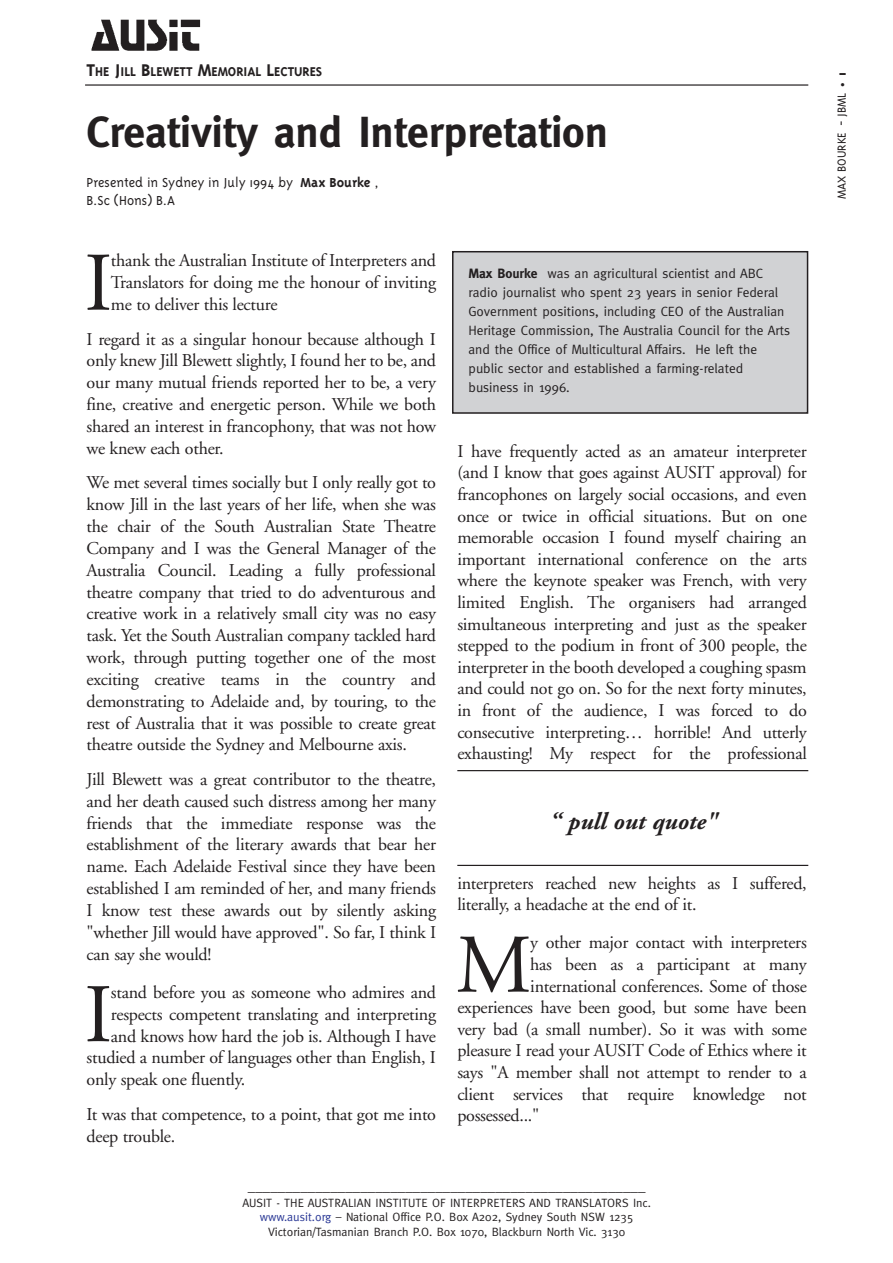
<style>
.page{position:relative;width:893px;height:1263px;background:#fff}
.page>*{position:absolute;margin:0;border:0;box-sizing:border-box;transform-origin:0 0}
.t1{font:83.1px "Adobe Garamond";color:#231f20}
.t2{font:700 43.5px "Meta";color:#231f20}
.t3{font:italic 700 24px "Adobe Garamond";color:#231f20}
.t4{font:18px/21.9px "Adobe Garamond";letter-spacing:-.015em;color:#231f20;text-align:justify}
.t5{font:15px "Meta";color:#231f20}
.t6{font:300 15px/18px "Triplex";color:#231f20}
.t7{font:700 14.7px "Triplex";color:#231f20}
.t8{font:13.5px/19px "Meta";color:#231f20}
.t9{font:300 13.5px "Triplex";color:#231f20}
.t10{font:12px/14.1px "Meta";color:#231f20;text-align:center}
.s1{font-size:19.5px}
.s2{font-weight:700}
.s3{color:#293795}
.s4{font-weight:800}
</style>
<div class="page">
<hr style="left:85px;top:84px;width:723px;height:2px;background:#231f20">
<div style="left:453px;top:252px;width:354px;height:161px;background:#d1d2d4"></div>
<div style="left:452px;top:251px;width:356px;height:163px;border:2px solid #231f20"></div>
<img style="left:91px;top:19px;width:110px;height:32px">
<hr style="left:457px;top:865px;width:351px;height:1px;background:#231f20">
<hr style="left:457px;top:770px;width:351px;height:1px;background:#231f20">
<p class="t7" style="left:87px;top:67px;width:237px"><span class="s1">T</span>HE <span class="s1">J</span>ILL <span class="s1">B</span>LEWETT <span class="s1">M</span>EMORIAL <span class="s1">L</span>ECTURES</p>
<h2 class="t2" style="left:87px;top:116px;width:523px">Creativity and Interpretation</h2>
<p class="t6" style="left:87px;top:175px;width:294px">Presented in Sydney in July 1994 by <span class="s2">Max Bourke</span> ,<br>B.Sc (Hons) B.A</p>
<h1 class="t1" style="left:84px;top:250px;width:30px">I</h1>
<p class="t4" style="left:111px;top:251px;width:326px">thank the Australian Institute of Interpreters and Translators for doing me the honour of inviting me to deliver this lecture</p>
<p class="t4" style="left:87px;top:330px;width:351px">I regard it as a singular honour because although I only knew Jill Blewett slightly, I found her to be, and our many mutual friends reported her to be, a very fine, creative and energetic person. While we both shared an interest in francophony, that was not how we knew each other.</p>
<p class="t4" style="left:87px;top:473px;width:351px">We met several times socially but I only really got to know Jill in the last years of her life, when she was the chair of the South Australian State Theatre Company and I was the General Manager of the Australia Council. Leading a fully professional theatre company that tried to do adventurous and creative work in a relatively small city was no easy task. Yet the South Australian company tackled hard work, through putting together one of the most exciting creative teams in the country and demonstrating to Adelaide and, by touring, to the rest of Australia that it was possible to create great theatre outside the Sydney and Melbourne axis.</p>
<p class="t4" style="left:87px;top:770px;width:351px">Jill Blewett was a great contributor to the theatre, and her death caused such distress among her many friends that the immediate response was the establishment of the literary awards that bear her name. Each Adelaide Festival since they have been established I am reminded of her, and many friends I know test these awards out by silently asking "whether Jill would have approved". So far, I think I can say she would!</p>
<h1 class="t1" style="left:84px;top:981px;width:30px">I</h1>
<p class="t4" style="left:111px;top:983px;width:326px">stand before you as someone who admires and</p>
<p class="t4" style="left:111px;top:1005px;width:326px">respects competent translating and interpreting</p>
<p class="t4" style="left:111px;top:1027px;width:326px">and knows how hard the job is. Although I have</p>
<p class="t4" style="left:87px;top:1048px;width:351px">studied a number of languages other than English, I</p>
<p class="t4" style="left:87px;top:1070px;width:160px">only speak one fluently.</p>
<p class="t4" style="left:87px;top:1105px;width:351px">It was that competence, to a point, that got me into deep trouble.</p>
<p class="t8" style="left:468px;top:265px;width:323px"><span class="s2">Max Bourke</span> was an agricultural scientist and ABC radio journalist who spent 23 years in senior Federal Government positions, including CEO of the Australian Heritage Commission, The Australia Council for the Arts and the Office of Multicultural Affairs. He left the public sector and established a farming-related business in 1996.</p>
<p class="t4" style="left:457px;top:442px;width:351px">I have frequently acted as an amateur interpreter (and I know that goes against AUSIT approval) for francophones on largely social occasions, and even once or twice in official situations. But on one memorable occasion I found myself chairing an important international conference on the arts where the keynote speaker was French, with very limited English. The organisers had arranged simultaneous interpreting and just as the speaker stepped to the podium in front of 300 people, the interpreter in the booth developed a coughing spasm and could not go on. So for the next forty minutes, in front of the audience, I was forced to do consecutive interpreting… horrible! And utterly exhausting! My respect for the professional</p>
<h3 class="t3" style="left:549px;top:812px;width:169px">“ pull out quote"</h3>
<p class="t4" style="left:457px;top:874px;width:351px">interpreters reached new heights as I suffered, literally, a headache at the end of it.</p>
<h1 class="t1" style="left:456px;top:932px;width:77px">M</h1>
<p class="t4" style="left:530px;top:933px;width:278px">y other major contact with interpreters</p>
<p class="t4" style="left:530px;top:955px;width:278px">has been as a participant at many</p>
<p class="t4" style="left:530px;top:977px;width:278px">international conferences. Some of those</p>
<p class="t4" style="left:457px;top:998px;width:351px">experiences have been good, but some have been</p>
<p class="t4" style="left:457px;top:1020px;width:351px">very bad (a small number). So it was with some</p>
<p class="t4" style="left:457px;top:1041px;width:351px">pleasure I read your AUSIT Code of Ethics where it</p>
<p class="t4" style="left:457px;top:1063px;width:351px">says "A member shall not attempt to render to a</p>
<p class="t4" style="left:457px;top:1085px;width:351px">client services that require knowledge not</p>
<p class="t4" style="left:457px;top:1106px;width:84px">possessed..."</p>
<p class="t5" style="left:248px;top:1180px;width:399px">_____________________________________________________</p>
<p class="t10" style="left:242px;top:1197px;width:410px">AUSIT - THE AUSTRALIAN INSTITUTE OF INTERPRETERS AND TRANSLATORS Inc. <span class="s3">www.ausit.org</span> – National Office P.O. Box A202, Sydney South NSW 1235<br>Victorian/Tasmanian Branch P.O. Box 1070, Blackburn North Vic. 3130</p>
<p class="t9" style="left:837px;top:199px;width:129px;rotate:-90deg">MAX BOURKE - JBML <span class="s4">• 1</span></p>
</div>
